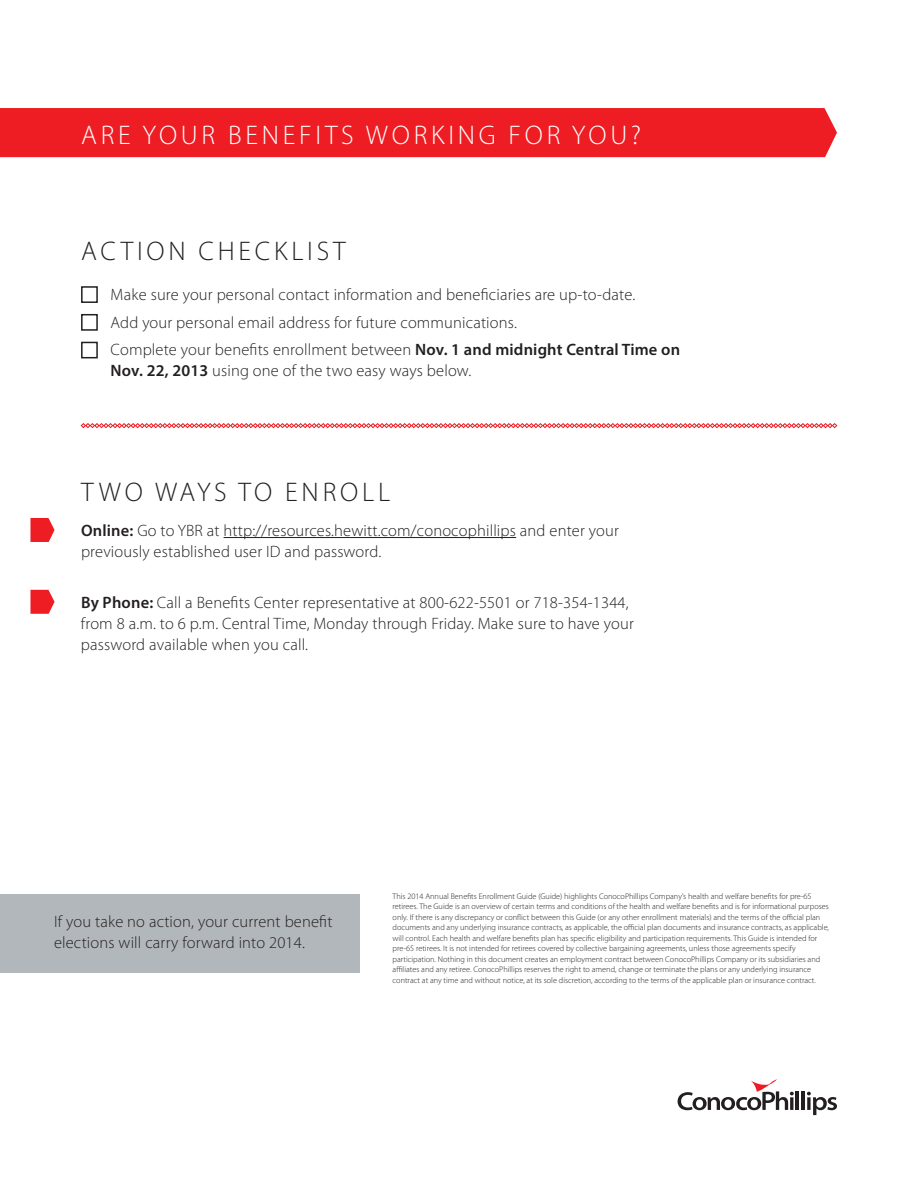
<style>
.page{position:relative;width:918px;height:1188px;background:#fff}
.page>*{position:absolute;margin:0;border:0;box-sizing:border-box;transform-origin:0 0}
.Subhead_1{font:300 27px "Myriad Pro";letter-spacing:.14em;color:#fff}
.Subhead_Active{font:300 27px "Myriad Pro";letter-spacing:.14em;color:#231f20}
.Subhead_1-2{font:300 27px "Myriad Pro";letter-spacing:.14em;color:#231f20}
.Bullets{font:300 16.5px/21px "Myriad Pro";letter-spacing:.01em;color:#231f20}
.Checklist_Active{font:300 16.5px/21px "Myriad Pro";letter-spacing:.01em;color:#231f20}
.Body_Active{font:300 16.5px/21px "Myriad Pro";letter-spacing:.01em;color:#231f20}
.Disclaimer{font:300 8.25px/10.5px "Myriad Pro";color:#231f20}
.s1{font-weight:600}
</style>
<div class="page">
<div style="left:0;top:108px;width:837px;height:49px;background:#ee1d23"></div>
<svg style="left:81px;top:423px;width:756px;height:5px"></svg>
<div style="left:81px;top:286px;width:17px;height:17px;border:2px solid #231f20"></div>
<div style="left:81px;top:314px;width:17px;height:17px;border:2px solid #231f20"></div>
<div style="left:81px;top:342px;width:17px;height:16px;border:2px solid #231f20"></div>
<hr style="left:796px;top:1091px;width:3px;height:19px;background:#231f20">
<hr style="left:802px;top:1091px;width:3px;height:19px;background:#231f20">
<svg style="left:807px;top:1092px;width:30px;height:23px"></svg>
<svg style="left:678px;top:1079px;width:116px;height:31px"></svg>
<div style="left:0;top:894px;width:360px;height:78px;background:#b2b7bb"></div>
<hr style="left:224px;top:537px;width:292px;height:1px;background:#231f20">
<svg style="left:30px;top:518px;width:25px;height:24px"></svg>
<svg style="left:30px;top:590px;width:25px;height:24px"></svg>
<p class="Subhead_1" style="left:81px;top:118px;width:561px">ARE YOUR BENEFITS WORKING FOR YOU?</p>
<p class="Subhead_Active" style="left:81px;top:235px;width:266px">ACTION CHECKLIST</p>
<p class="Checklist_Active" style="left:111px;top:284px;width:526px">Make sure your personal contact information and beneficiaries are up-to-date.</p>
<p class="Checklist_Active" style="left:111px;top:312px;width:408px">Add your personal email address for future communications.</p>
<p class="Checklist_Active" style="left:111px;top:339px;width:571px">Complete your benefits enrollment between <span class="s1">Nov. 1 and midnight Central Time on<br>Nov. 22, 2013</span> using one of the two easy ways below.</p>
<p class="Subhead_1-2" style="left:81px;top:476px;width:310px">TWO WAYS TO ENROLL</p>
<p class="Bullets" style="left:81px;top:520px;width:539px"><span class="s1">Online:</span> Go to YBR at http://resources.hewitt.com/conocophillips and enter your previously established user ID and password.</p>
<p class="Bullets" style="left:81px;top:591px;width:554px"><span class="s1">By Phone:</span> Call a Benefits Center representative at 800-622-5501 or 718-354-1344, from 8 a.m. to 6 p.m. Central Time, Monday through Friday. Make sure to have your password available when you call.</p>
<p class="Body_Active" style="left:54px;top:911px;width:280px">If you take no action, your current benefit elections will carry forward into 2014.</p>
<p class="Disclaimer" style="left:393px;top:891px;width:438px">This 2014 Annual Benefits Enrollment Guide (Guide) highlights ConocoPhillips Company’s health and welfare benefits for pre-65 retirees. The Guide is an overview of certain terms and conditions of the health and welfare benefits and is for informational purposes only. If there is any discrepancy or conflict between this Guide (or any other enrollment materials) and the terms of the official plan documents and any underlying insurance contracts, as applicable, the official plan documents and insurance contracts, as applicable, will control. Each health and welfare benefits plan has specific eligibility and participation requirements. This Guide is intended for pre-65 retirees. It is not intended for retirees covered by collective bargaining agreements, unless those agreements specify participation. Nothing in this document creates an employment contract between ConocoPhillips Company or its subsidiaries and affiliates and any retiree. ConocoPhillips reserves the right to amend, change or terminate the plans or any underlying insurance contract at any time and without notice, at its sole discretion, according to the terms of the applicable plan or insurance contract.</p>
</div>
